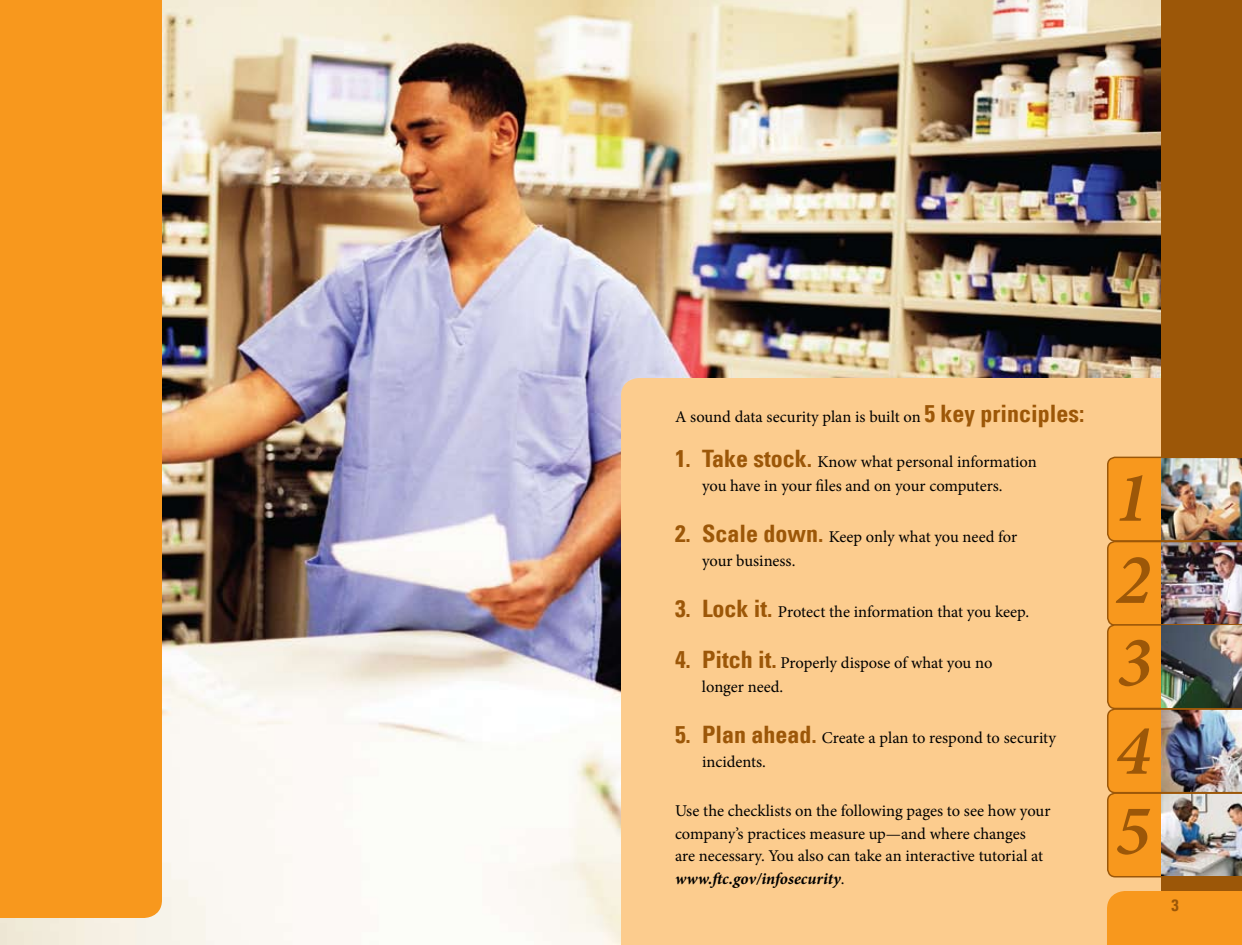
<style>
.page{position:relative;width:1242px;height:945px;background:#fff}
.page>*{position:absolute;margin:0;border:0;box-sizing:border-box;transform-origin:0 0}
.t1{font:italic 600 72px/84.3px "Minion Pro";color:#9c5708;text-align:justify}
.t2{font:16.5px/24px "Minion Pro";letter-spacing:-.005em;color:#000}
.t3{font:700 condensed 16.5px "Univers LT";color:#9c5708}
.s1{font-family:"Univers LT";font-weight:700;font-stretch:condensed;font-size:24px;color:#9c5708}
.s2{font-weight:700;font-style:italic}
</style>
<div class="page">
<img style="left:0;top:0;width:1161px;height:945px">
<div style="left:621px;top:378px;width:540px;height:567px;background:#fccc8e"></div>
<div style="left:0;top:0;width:162px;height:918px;background:#f8981d"></div>
<div style="left:1161px;top:0;width:81px;height:932px;background:#9c5708"></div>
<div style="left:1107px;top:891px;width:135px;height:54px;background:#f8981d"></div>
<img style="left:1107px;top:457px;width:135px;height:420px">
<img style="left:1161px;top:626px;width:81px;height:82px">
<p class="t2" style="left:675px;top:405px;width:411px">A sound data security plan is built on <span class="s1">5 key principles:</span></p>
<p class="t2" style="left:675px;top:449px;width:363px;text-align:center"><span class="s1">1. Take stock.</span> Know what personal information you have in your files and on your computers.</p>
<p class="t2" style="left:702px;top:524px;width:317px;text-indent:-27px"><span class="s1">2. Scale down.</span> Keep only what you need for your business.</p>
<p class="t2" style="left:675px;top:599px;width:356px"><span class="s1">3. Lock it.</span> Protect the information that you keep.</p>
<p class="t2" style="left:702px;top:650px;width:292px;text-indent:-27px"><span class="s1">4. Pitch it.</span> Properly dispose of what you no longer need.</p>
<p class="t2" style="left:702px;top:725px;width:355px;text-indent:-27px"><span class="s1">5. Plan ahead.</span> Create a plan to respond to security incidents.</p>
<p class="t2" style="left:675px;top:800px;width:377px;line-height:22.5px">Use the checklists on the following pages to see how your company’s practices measure up—and where changes<br>are necessary. You also can take an interactive tutorial at <span class="s2">www.ftc.gov/infosecurity</span>.</p>
<h1 class="t1" style="left:1114px;top:458px;width:39px">1<br>2<br>3<br>4</h1>
<h1 class="t1" style="left:1116px;top:792px;width:37px">5</h1>
<p class="t3" style="left:1171px;top:895px;width:9px">3</p>
</div>
